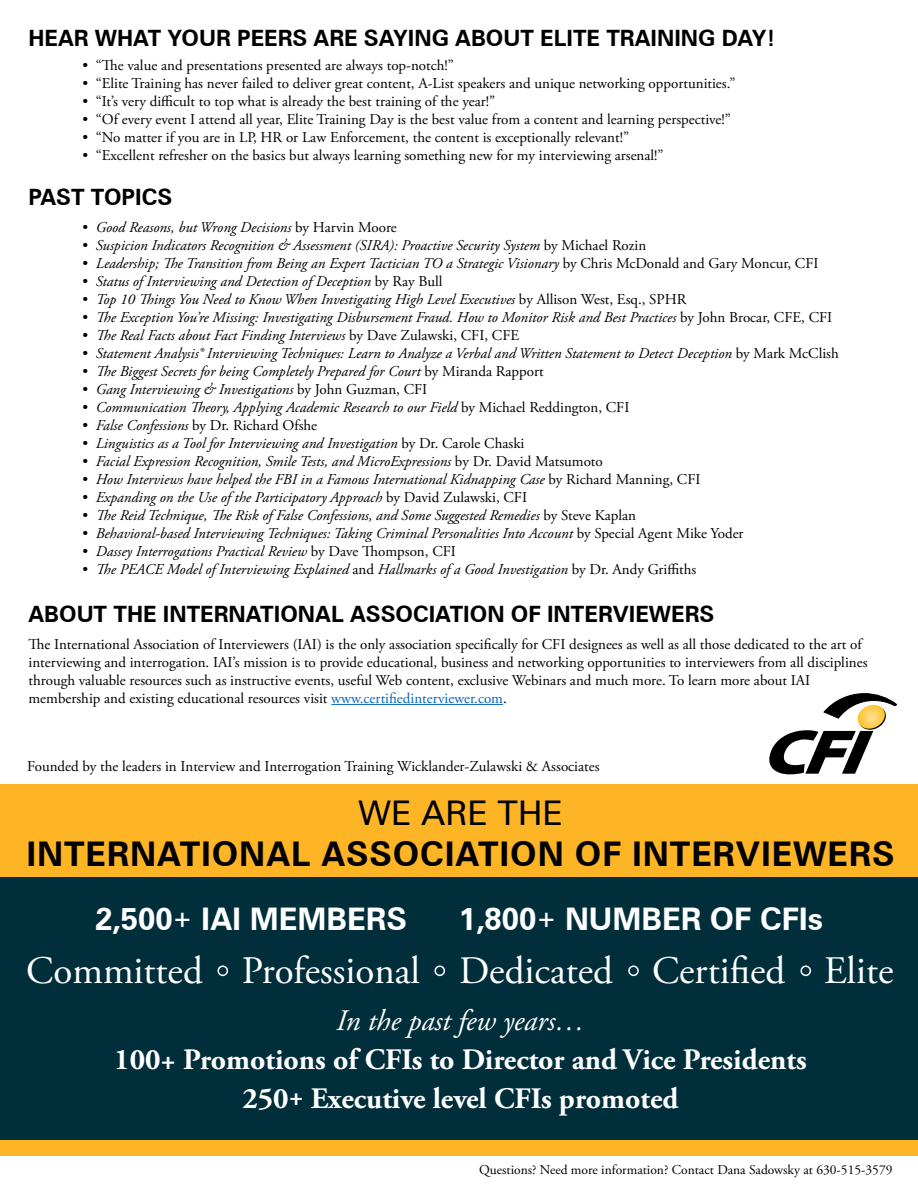
<style>
.page{position:relative;width:918px;height:1188px;background:#fff}
.page>*{position:absolute;margin:0;border:0;box-sizing:border-box;transform-origin:0 0}
.t1{font:39px "Adobe Garamond Pro";color:#fff}
.t2{font:700 34.05px "Zurich BT";letter-spacing:.025em;color:#000}
.t3{font:34.05px "Zurich BT";color:#000}
.t4{font:700 31.2px "Zurich BT";color:#fff}
.t5{font:700 29.7px/38.7px "Adobe Garamond Pro";color:#fff;text-align:center}
.t6{font:italic 29.7px "Adobe Garamond Pro";color:#fff}
.t7{font:700 22.5px "Zurich BT";color:#000}
.t8{font:italic 15px "Adobe Garamond Pro";color:#000}
.t9{font:15px/18px "Adobe Garamond Pro";color:#000}
.t10{font:13.5px "Adobe Garamond Pro";color:#000}
.s1{font-style:normal}
.s2{font-style:italic}
.s3{color:#0563c1}
.s4{font-size:24px}
.s5{font-size:28.5px}
</style>
<div class="page">
<hr style="left:331px;top:704px;width:172px;height:1px;background:#0563c1">
<svg style="left:769px;top:693px;width:128px;height:81px"></svg>
<div style="left:0;top:785px;width:918px;height:371px;background:#fdb525"></div>
<div style="left:0;top:878px;width:918px;height:262px;background:#002f3b"></div>
<div style="left:217px;top:965px;width:11px;height:11px;border:2px solid #fff;border-radius:50%"></div>
<div style="left:434px;top:965px;width:11px;height:11px;border:2px solid #fff;border-radius:50%"></div>
<div style="left:628px;top:965px;width:11px;height:11px;border:2px solid #fff;border-radius:50%"></div>
<div style="left:800px;top:965px;width:11px;height:11px;border:2px solid #fff;border-radius:50%"></div>
<h3 class="t7" style="left:28px;top:24px;width:748px">HEAR WHAT YOUR PEERS ARE SAYING ABOUT ELITE TRAINING DAY!</h3>
<p class="t9" style="left:82px;top:57px;width:373px">• “The value and presentations presented are always top-notch!”</p>
<p class="t9" style="left:82px;top:75px;width:655px">• “Elite Training has never failed to deliver great content, A-List speakers and unique networking opportunities.”</p>
<p class="t9" style="left:82px;top:93px;width:414px">• “It’s very difficult to top what is already the best training of the year!”</p>
<p class="t9" style="left:82px;top:111px;width:650px">• “Of every event I attend all year, Elite Training Day is the best value from a content and learning perspective!”</p>
<p class="t9" style="left:82px;top:129px;width:548px">• “No matter if you are in LP, HR or Law Enforcement, the content is exceptionally relevant!”</p>
<p class="t9" style="left:82px;top:147px;width:583px">• “Excellent refresher on the basics but always learning something new for my interviewing arsenal!”</p>
<h3 class="t7" style="left:28px;top:183px;width:145px">PAST TOPICS</h3>
<p class="t8" style="left:82px;top:218px;width:316px"><span class="s1">•</span> Good Reasons, but Wrong Decisions <span class="s1">by Harvin Moore</span></p>
<p class="t8" style="left:82px;top:236px;width:565px"><span class="s1">•</span> Suspicion Indicators Recognition &amp; Assessment (SIRA): Proactive Security System <span class="s1">by Michael Rozin</span></p>
<p class="t8" style="left:82px;top:254px;width:738px"><span class="s1">•</span> Leadership; The Transition from Being an Expert Tactician TO a Strategic Visionary <span class="s1">by Chris McDonald and Gary Moncur, CFI</span></p>
<p class="t8" style="left:82px;top:272px;width:361px"><span class="s1">•</span> Status of Interviewing and Detection of Deception <span class="s1">by Ray Bull</span></p>
<p class="t8" style="left:82px;top:290px;width:605px"><span class="s1">•</span> Top 10 Things You Need to Know When Investigating High Level Executives <span class="s1">by Allison West, Esq., SPHR</span></p>
<p class="t8" style="left:82px;top:308px;width:751px"><span class="s1">•</span> The Exception You’re Missing: Investigating Disbursement Fraud. How to Monitor Risk and Best Practices <span class="s1">by John Brocar, CFE, CFI</span></p>
<p class="t8" style="left:82px;top:326px;width:438px"><span class="s1">•</span> The Real Facts about Fact Finding Interviews <span class="s1">by Dave Zulawski, CFI, CFE</span></p>
<p class="t8" style="left:82px;top:344px;width:758px"><span class="s1">•</span> Statement Analysis® Interviewing Techniques: Learn to Analyze a Verbal and Written Statement to Detect Deception <span class="s1">by Mark McClish</span></p>
<p class="t8" style="left:82px;top:362px;width:463px"><span class="s1">•</span> The Biggest Secrets for being Completely Prepared for Court <span class="s1">by Miranda Rapport</span></p>
<p class="t8" style="left:82px;top:380px;width:346px"><span class="s1">•</span> Gang Interviewing &amp; Investigations <span class="s1">by John Guzman, CFI</span></p>
<p class="t8" style="left:82px;top:398px;width:548px"><span class="s1">•</span> Communication Theory, Applying Academic Research to our Field <span class="s1">by Michael Reddington, CFI</span></p>
<p class="t9" style="left:82px;top:417px;width:236px">• <span class="s2">False Confessions</span> by Dr. Richard Ofshe</p>
<p class="t8" style="left:82px;top:434px;width:443px"><span class="s1">•</span> Linguistics as a Tool for Interviewing and Investigation <span class="s1">by Dr. Carole Chaski</span></p>
<p class="t8" style="left:82px;top:452px;width:522px"><span class="s1">•</span> Facial Expression Recognition, Smile Tests, and MicroExpressions <span class="s1">by Dr. David Matsumoto</span></p>
<p class="t8" style="left:82px;top:470px;width:619px"><span class="s1">•</span> How Interviews have helped the FBI in a Famous International Kidnapping Case <span class="s1">by Richard Manning, CFI</span></p>
<p class="t8" style="left:82px;top:488px;width:446px"><span class="s1">•</span> Expanding on the Use of the Participatory Approach <span class="s1">by David Zulawski, CFI</span></p>
<p class="t8" style="left:82px;top:506px;width:555px"><span class="s1">•</span> The Reid Technique, The Risk of False Confessions, and Some Suggested Remedies <span class="s1">by Steve Kaplan</span></p>
<p class="t8" style="left:82px;top:524px;width:663px"><span class="s1">•</span> Behavioral-based Interviewing Techniques: Taking Criminal Personalities Into Account <span class="s1">by Special Agent Mike Yoder</span></p>
<p class="t8" style="left:82px;top:542px;width:375px"><span class="s1">•</span> Dassey Interrogations Practical Review <span class="s1">by Dave Thompson, CFI</span></p>
<p class="t8" style="left:82px;top:560px;width:616px"><span class="s1">•</span> The PEACE Model of Interviewing Explained <span class="s1">and</span> Hallmarks of a Good Investigation <span class="s1">by Dr. Andy Griffiths</span></p>
<h3 class="t7" style="left:28px;top:600px;width:687px">ABOUT THE INTERNATIONAL ASSOCIATION OF INTERVIEWERS</h3>
<p class="t9" style="left:28px;top:636px;width:841px">The International Association of Interviewers (IAI) is the only association specifically for CFI designees as well as all those dedicated to the art of interviewing and interrogation. IAI’s mission is to provide educational, business and networking opportunities to interviewers from all disciplines through valuable resources such as instructive events, useful Web content, exclusive Webinars and much more. To learn more about IAI membership and existing educational resources visit <span class="s3">www.certifiedinterviewer.com</span>.</p>
<p class="t9" style="left:27px;top:758px;width:574px">Founded by the leaders in Interview and Interrogation Training Wicklander-Zulawski &amp; Associates</p>
<h2 class="t3" style="left:358px;top:792px;width:206px">WE ARE THE</h2>
<h2 class="t2" style="left:26px;top:833px;width:870px">INTERNATIONAL ASSOCIATION OF INTERVIEWERS</h2>
<h3 class="t4" style="left:95px;top:900px;width:313px">2,500<span class="s4">+</span> IAI MEMBERS</h3>
<h3 class="t4" style="left:459px;top:900px;width:366px">1,800<span class="s4">+</span> NUMBER OF CFIs</h3>
<h1 class="t1" style="left:26px;top:947px;width:869px">Committed Professional Dedicated Certified Elite</h1>
<h3 class="t6" style="left:336px;top:1003px;width:250px">In the past few years…</h3>
<h3 class="t5" style="left:114px;top:1041px;width:694px">100+ Promotions of CFIs to Director and Vice Presidents<br>250<span class="s5">+</span> Executive level CFIs promoted</h3>
<p class="t10" style="left:479px;top:1161px;width:415px">Questions? Need more information? Contact Dana Sadowsky at 630-515-3579</p>
</div>
